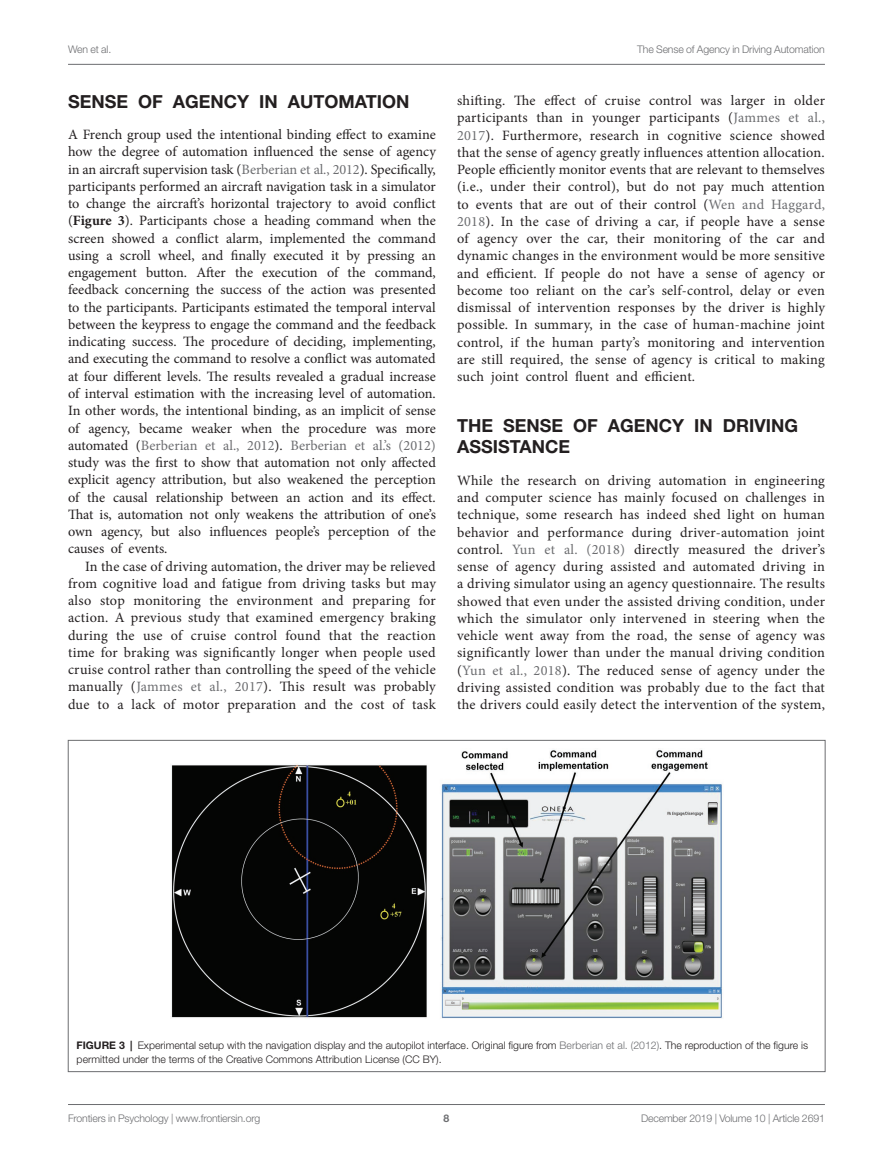
<style>
.page{position:relative;width:893px;height:1170px;background:#fff}
.page>*{position:absolute;margin:0;border:0;box-sizing:border-box;transform-origin:0 0}
.HEAD_1{font:700 18px/21px "Helvetica Neue LT Std";color:#231f20}
.TEXT_FLUSH{font:14.25px/17.2px "Minion Pro";letter-spacing:.01em;color:#231f20;text-align:justify}
.TEXT{font:14.25px/17.2px "Minion Pro";letter-spacing:.015em;color:#231f20;text-align:justify}
.FIG_LEG{font:300 10.5px/14.2px "Helvetica Neue LT Std";color:#231f20}
.t1{font:300 10.5px "Helvetica Neue LT Std";letter-spacing:-.015em;color:#6c6d70}
.t2{font:700 10.5px "Helvetica Neue LT Std";color:#6c6d70}
.s1{color:#6c6d70}
.s2{font-weight:700}
</style>
<div class="page">
<hr style="left:68px;top:64px;width:757px;height:1px;background:#6c6d70">
<hr style="left:68px;top:1104px;width:757px;height:1px;background:#6c6d70">
<img style="left:171px;top:749px;width:551px;height:270px">
<p class="t1" style="left:68px;top:42px;width:45px">Wen et al.</p>
<p class="t1" style="left:637px;top:42px;width:189px">The Sense of Agency in Driving Automation</p>
<p class="HEAD_1" style="left:68px;top:90px;width:343px">SENSE OF AGENCY IN AUTOMATION</p>
<p class="TEXT_FLUSH" style="left:68px;top:126px;width:369px">A French group used the intentional binding effect to examine how the degree of automation influenced the sense of agency in an aircraft supervision task (<span class="s1">Berberian et al., 2012</span>). Specifically, participants performed an aircraft navigation task in a simulator to change the aircraft’s horizontal trajectory to avoid conflict (<span class="s2">Figure 3</span>). Participants chose a heading command when the screen showed a conflict alarm, implemented the command using a scroll wheel, and finally executed it by pressing an engagement button. After the execution of the command, feedback concerning the success of the action was presented to the participants. Participants estimated the temporal interval between the keypress to engage the command and the feedback indicating success. The procedure of deciding, implementing, and executing the command to resolve a conflict was automated at four different levels. The results revealed a gradual increase of interval estimation with the increasing level of automation.<br>In other words, the intentional binding, as an implicit of sense of agency, became weaker when the procedure was more automated (<span class="s1">Berberian et al., 2012</span>). <span class="s1">Berberian et al.’s (2012) </span>study was the first to show that automation not only affected explicit agency attribution, but also weakened the perception of the causal relationship between an action and its effect.<br>That is, automation not only weakens the attribution of one’s own agency, but also influences people’s perception of the causes of events.</p>
<p class="TEXT" style="left:68px;top:557px;width:369px;text-indent:17px">In the case of driving automation, the driver may be relieved from cognitive load and fatigue from driving tasks but may also stop monitoring the environment and preparing for action. A previous study that examined emergency braking during the use of cruise control found that the reaction time for braking was significantly longer when people used cruise control rather than controlling the speed of the vehicle manually (<span class="s1">Jammes et al., 2017</span>). This result was probably due to a lack of motor preparation and the cost of task</p>
<p class="TEXT" style="left:457px;top:92px;width:369px">shifting. The effect of cruise control was larger in older participants than in younger participants (<span class="s1">Jammes et al., 2017</span>). Furthermore, research in cognitive science showed that the sense of agency greatly influences attention allocation.<br>People efficiently monitor events that are relevant to themselves (i.e., under their control), but do not pay much attention to events that are out of their control (<span class="s1">Wen and Haggard, 2018</span>). In the case of driving a car, if people have a sense of agency over the car, their monitoring of the car and dynamic changes in the environment would be more sensitive and efficient. If people do not have a sense of agency or become too reliant on the car’s self-control, delay or even dismissal of intervention responses by the driver is highly possible. In summary, in the case of human-machine joint control, if the human party’s monitoring and intervention are still required, the sense of agency is critical to making such joint control fluent and efficient.</p>
<p class="HEAD_1" style="left:457px;top:415px;width:343px">THE SENSE OF AGENCY IN DRIVING<br>ASSISTANCE</p>
<p class="TEXT_FLUSH" style="left:457px;top:471px;width:369px">While the research on driving automation in engineering and computer science has mainly focused on challenges in technique, some research has indeed shed light on human behavior and performance during driver-automation joint control. <span class="s1">Yun et al. (2018)</span> directly measured the driver’s sense of agency during assisted and automated driving in a driving simulator using an agency questionnaire. The results showed that even under the assisted driving condition, under which the simulator only intervened in steering when the vehicle went away from the road, the sense of agency was significantly lower than under the manual driving condition (<span class="s1">Yun et al., 2018</span>). The reduced sense of agency under the driving assisted condition was probably due to the fact that the drivers could easily detect the intervention of the system,</p>
<p class="FIG_LEG" style="left:77px;top:1037px;width:733px"><span class="s2">FIGURE 3 |</span> Experimental setup with the navigation display and the autopilot interface. Original figure from <span class="s1">Berberian et al. (2012)</span>. The reproduction of the figure is permitted under the terms of the Creative Commons Attribution License (CC BY).</p>
<p class="t1" style="left:68px;top:1111px;width:194px">Frontiers in Psychology | www.frontiersin.org</p>
<p class="t2" style="left:444px;top:1111px;width:7px">8</p>
<p class="t1" style="left:641px;top:1111px;width:185px">December 2019 | Volume 10 | Article 2691</p>
</div>
